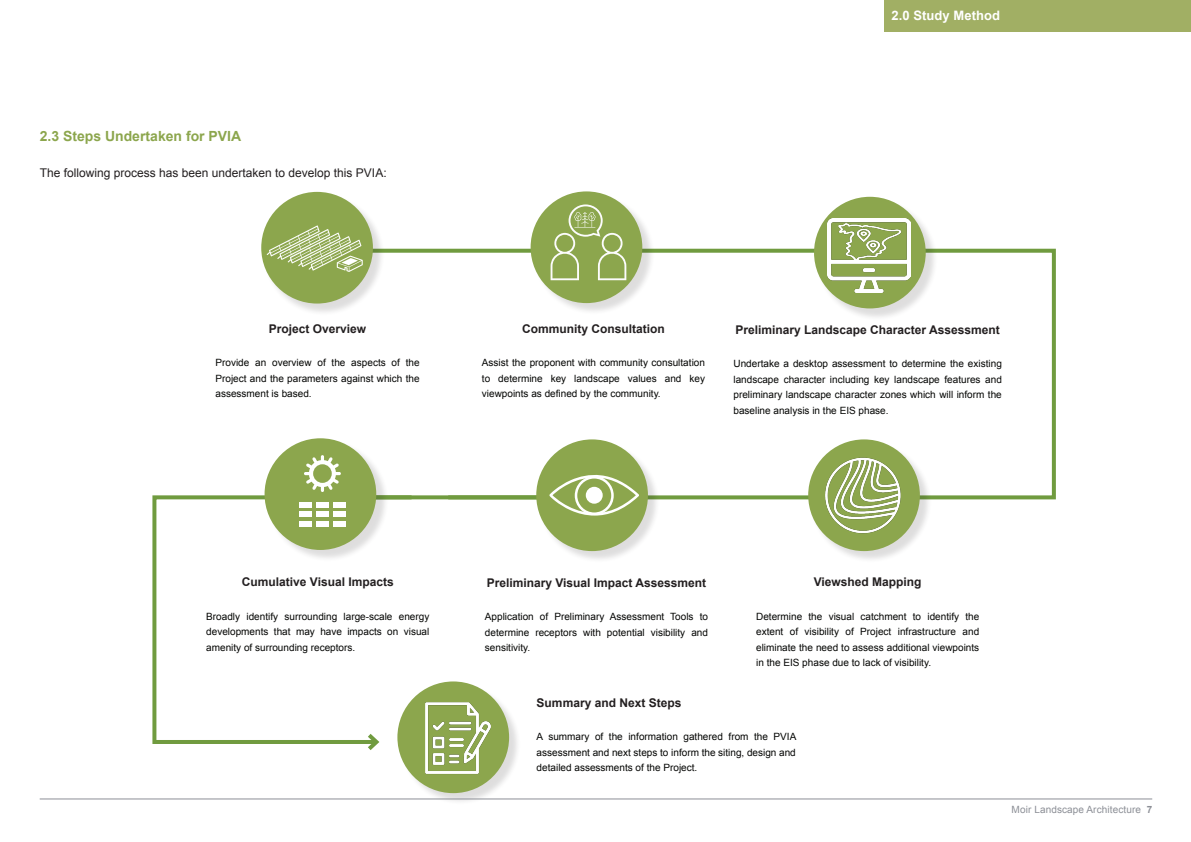
<style>
.page{position:relative;width:1191px;height:842px;background:#fff}
.page>*{position:absolute;margin:0;border:0;box-sizing:border-box;transform-origin:0 0}
.MLA_-_Section_Subhea{font:700 14px "Arial";color:#8ca64d}
.t1{font:700 13px "Arial";letter-spacing:.005em;color:#fff}
.t2{font:700 12px "Arial";color:#231f20}
.t3{font:12px "Arial";color:#231f20}
.t4{font:10px/15.5px "Arial";color:#040503;text-align:justify}
.t5{font:10px "Arial";letter-spacing:.01em;color:#8c8f96}
.s1{font-weight:700}
</style>
<div class="page">
<svg style="left:152px;top:495px;width:246px;height:250px"></svg>
<svg style="left:363px;top:730px;width:19px;height:20px"></svg>
<svg style="left:385px;top:248px;width:671px;height:253px"></svg>
<div style="left:399px;top:683px;width:122px;height:122px;background:#231f20;opacity:.15"></div>
<img style="left:401px;top:681px;width:113px;height:113px">
<svg style="left:388px;top:495px;width:148px;height:4px"></svg>
<div style="left:263px;top:193px;width:122px;height:123px;background:#231f20;opacity:.15"></div>
<div style="left:261px;top:192px;width:112px;height:112px;background:#8ca64d;border-radius:50%"></div>
<svg style="left:267px;top:225px;width:96px;height:47px"></svg>
<div style="left:266px;top:440px;width:122px;height:122px;background:#231f20;opacity:.15"></div>
<div style="left:264px;top:438px;width:112px;height:112px;background:#8ca64d;border-radius:50%"></div>
<div style="left:299px;top:502px;width:13px;height:5px;background:#fff"></div>
<div style="left:316px;top:502px;width:12px;height:5px;background:#fff"></div>
<div style="left:333px;top:502px;width:12px;height:5px;background:#fff"></div>
<div style="left:299px;top:511px;width:13px;height:6px;background:#fff"></div>
<div style="left:316px;top:511px;width:12px;height:6px;background:#fff"></div>
<div style="left:333px;top:511px;width:12px;height:6px;background:#fff"></div>
<div style="left:299px;top:521px;width:13px;height:6px;background:#fff"></div>
<div style="left:316px;top:521px;width:12px;height:6px;background:#fff"></div>
<div style="left:333px;top:521px;width:12px;height:6px;background:#fff"></div>
<svg style="left:304px;top:455px;width:37px;height:37px"></svg>
<div style="left:815px;top:198px;width:123px;height:123px;background:#231f20;opacity:.15"></div>
<div style="left:814px;top:197px;width:111px;height:111px;background:#8ca64d;border-radius:50%"></div>
<img style="left:827px;top:218px;width:83px;height:75px">
<div style="left:538px;top:441px;width:122px;height:122px;background:#231f20;opacity:.15"></div>
<div style="left:536px;top:439px;width:112px;height:112px;background:#8ca64d;border-radius:50%"></div>
<svg style="left:549px;top:474px;width:90px;height:42px"></svg>
<div style="left:586px;top:487px;width:16px;height:17px;background:#fff;border-radius:50%"></div>
<div style="left:809px;top:441px;width:123px;height:122px;background:#231f20;opacity:.15"></div>
<div style="left:808px;top:439px;width:112px;height:112px;background:#8ca64d;border-radius:50%"></div>
<img style="left:821px;top:451px;width:82px;height:92px">
<div style="left:532px;top:193px;width:122px;height:122px;background:#231f20;opacity:.15"></div>
<div style="left:530px;top:191px;width:112px;height:112px;background:#8ca64d;border-radius:50%"></div>
<svg style="left:550px;top:204px;width:76px;height:76px"></svg>
<hr style="left:40px;top:799px;width:1112px;height:1px;background:#8c8f96">
<hr style="left:0;top:0;width:1px;height:32px;background:#a1af64">
<div style="left:884px;top:0;width:307px;height:32px;background:#a1af64"></div>
<p class="MLA_-_Section_Subhea" style="left:40px;top:126px;width:203px">2.3 Steps Undertaken for PVIA</p>
<p class="t3" style="left:40px;top:165px;width:348px">The following process has been undertaken to develop this PVIA:</p>
<p class="t2" style="left:269px;top:321px;width:99px">Project Overview</p>
<p class="t4" style="left:215px;top:355px;width:206px">Provide an overview of the aspects of the Project and the parameters against which the assessment is based.</p>
<p class="t1" style="left:891px;top:7px;width:110px">2.0 Study Method</p>
<p class="t2" style="left:522px;top:321px;width:144px">Community Consultation</p>
<p class="t4" style="left:482px;top:355px;width:225px">Assist the proponent with community consultation to determine key landscape values and key viewpoints as defined by the community.</p>
<p class="t2" style="left:735px;top:322px;width:266px">Preliminary Landscape Character Assessment</p>
<p class="t4" style="left:733px;top:356px;width:270px">Undertake a desktop assessment to determine the existing landscape character including key landscape features and preliminary landscape character zones which will inform the baseline analysis in the EIS phase.</p>
<p class="t2" style="left:242px;top:574px;width:153px">Cumulative Visual Impacts</p>
<p class="t4" style="left:206px;top:608px;width:225px">Broadly identify surrounding large-scale energy developments that may have impacts on visual amenity of surrounding receptors.</p>
<p class="t2" style="left:487px;top:575px;width:221px">Preliminary Visual Impact Assessment</p>
<p class="t4" style="left:485px;top:609px;width:225px">Application of Preliminary Assessment Tools to determine receptors with potential visibility and sensitivity.</p>
<p class="t2" style="left:814px;top:574px;width:109px">Viewshed Mapping</p>
<p class="t4" style="left:756px;top:608px;width:225px">Determine the visual catchment to identify the extent of visibility of Project infrastructure and eliminate the need to assess additional viewpoints in the EIS phase due to lack of visibility.</p>
<p class="t2" style="left:536px;top:695px;width:146px">Summary and Next Steps</p>
<p class="t4" style="left:536px;top:729px;width:261px">A summary of the information gathered from the PVIA assessment and next steps to inform the siting, design and detailed assessments of the Project.</p>
<p class="t5" style="left:1011px;top:803px;width:142px">Moir Landscape Architecture <span class="s1">7</span></p>
</div>
